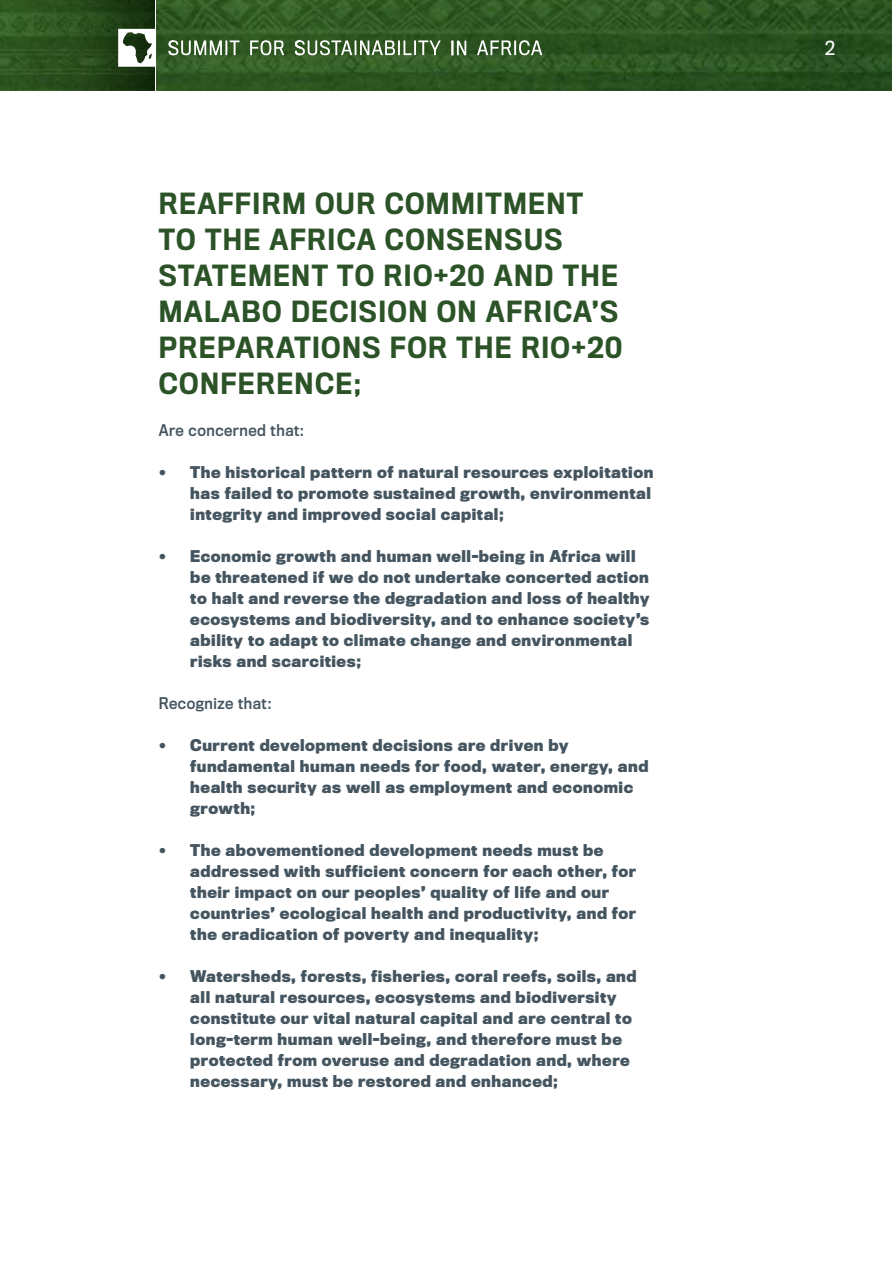
<style>
.page{position:relative;width:893px;height:1263px;background:#fff}
.page>*{position:absolute;margin:0;border:0;box-sizing:border-box;transform-origin:0 0}
.t1{font:500 27px/36px "Titling Gothic FB Narrow";letter-spacing:.05em;color:#2c5328}
.t2{font:18px "Titling Gothic FB Narrow";color:#fff}
.t3{font:700 15px/21px "Titling Gothic FB Narrow";letter-spacing:.035em;color:#455560}
.t4{font:15px "Titling Gothic FB Narrow Standard";letter-spacing:.035em;color:#455560}
</style>
<div class="page">
<img style="left:157px;top:0;width:735px;height:91px">
<svg style="left:250px;top:40px;width:34px;height:15px"></svg>
<svg style="left:477px;top:40px;width:65px;height:15px"></svg>
<svg style="left:169px;top:40px;width:70px;height:15px"></svg>
<svg style="left:300px;top:40px;width:141px;height:15px"></svg>
<img style="left:295px;top:40px;width:5px;height:15px">
<svg style="left:451px;top:41px;width:15px;height:14px"></svg>
<svg style="left:0;top:0;width:154px;height:90px;background:#284b1b"></svg>
<svg style="left:118px;top:29px;width:37px;height:38px"></svg>
<h1 class="t1" style="left:159px;top:187px;width:465px">REAFFIRM OUR COMMITMENT<br>TO THE AFRICA CONSENSUS<br>STATEMENT TO RIO+20 AND THE<br>MALABO DECISION ON AFRICA’S<br>PREPARATIONS FOR THE RIO+20<br>CONFERENCE;</h1>
<p class="t4" style="left:159px;top:422px;width:147px">Are concerned that:</p>
<p class="t3" style="left:190px;top:462px;width:465px;text-indent:-31px">• The historical pattern of natural resources exploitation has failed to promote sustained growth, environmental integrity and improved social capital;</p>
<p class="t3" style="left:190px;top:546px;width:461px;text-indent:-32px">• Economic growth and human well-being in Africa will be threatened if we do not undertake concerted action to halt and reverse the degradation and loss of healthy ecosystems and biodiversity, and to enhance society’s ability to adapt to climate change and environmental risks and scarcities;</p>
<p class="t4" style="left:159px;top:695px;width:114px">Recognize that:</p>
<p class="t3" style="left:190px;top:735px;width:460px;text-indent:-32px">• Current development decisions are driven by fundamental human needs for food, water, energy, and health security as well as employment and economic growth;</p>
<p class="t3" style="left:190px;top:840px;width:447px;text-indent:-31px">• The abovementioned development needs must be addressed with sufficient concern for each other, for their impact on our peoples’ quality of life and our countries’ ecological health and productivity, and for the eradication of poverty and inequality;</p>
<p class="t3" style="left:190px;top:966px;width:448px;text-indent:-31px">• Watersheds, forests, fisheries, coral reefs, soils, and all natural resources, ecosystems and biodiversity constitute our vital natural capital and are central to long-term human well-being, and therefore must be protected from overuse and degradation and, where necessary, must be restored and enhanced;</p>
<p class="t2" style="left:825px;top:38px;width:11px">2</p>
</div>
